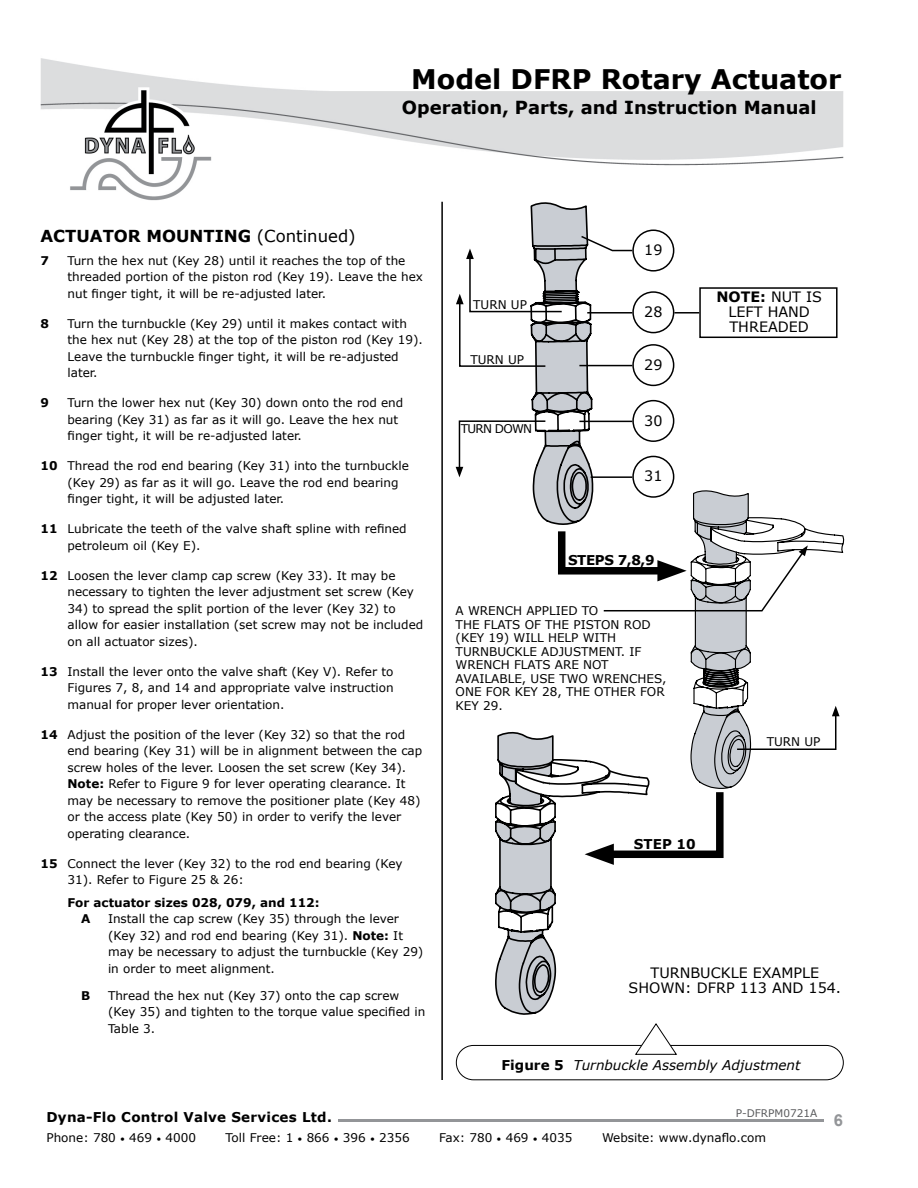
<style>
.page{position:relative;width:918px;height:1188px;background:#fff}
.page>*{position:absolute;margin:0;border:0;box-sizing:border-box;transform-origin:0 0}
.t1{font:700 27px "Verdana";color:#000}
.t2{font:700 18px "Verdana";color:#000}
.t3{font:700 16.5px "Verdana";color:#000}
.t4{font:700 16.5px "Arial";color:#939598}
.t5{font:14.25px/15px "Verdana";color:#000;text-align:center}
.t6{font:700 13.5px "Verdana";letter-spacing:.02em;color:#000}
.t7{font:italic 13.5px "Verdana";color:#000}
.t8{font:12px/16.5px "Verdana";color:#000}
.t9{font:700 12px/16.5px "Verdana";color:#000}
.t10{font:12px "Verdana";letter-spacing:-.06em;color:#000}
.t11{font:10.5px "Verdana";color:#5a5b5d}
.s1{font-weight:400}
.s2{font-weight:700}
.s3{font-weight:700;font-style:normal}
.s4{font-size:9px}
</style>
<div class="page">
<img style="left:41px;top:58px;width:803px;height:144px">
<hr style="left:338px;top:1120px;width:486px;height:2px;background:#939598">
<div style="left:456px;top:1045px;width:388px;height:35px;border:1px solid #000;border-radius:17px"></div>
<svg style="left:635px;top:1023px;width:42px;height:32px"></svg>
<svg style="left:693px;top:529px;width:151px;height:177px"></svg>
<svg style="left:495px;top:732px;width:90px;height:283px"></svg>
<hr style="left:441px;top:202px;width:2px;height:878px;background:#000">
<svg style="left:585px;top:706px;width:255px;height:159px"></svg>
<svg style="left:456px;top:202px;width:352px;height:485px"></svg>
<hr style="left:587px;top:312px;width:45px;height:2px;background:#000">
<hr style="left:579px;top:365px;width:53px;height:1px;background:#000">
<hr style="left:579px;top:421px;width:53px;height:1px;background:#000">
<hr style="left:591px;top:476px;width:41px;height:2px;background:#000">
<div style="left:699px;top:287px;width:139px;height:51px;border:2px solid #000"></div>
<hr style="left:674px;top:312px;width:25px;height:2px;background:#000">
<h1 class="t1" style="left:411px;top:60px;width:432px">Model DFRP Rotary Actuator</h1>
<h2 class="t2" style="left:402px;top:95px;width:416px">Operation, Parts, and Instruction Manual</h2>
<h3 class="t3" style="left:40px;top:224px;width:317px">ACTUATOR MOUNTING <span class="s1">(Continued)</span></h3>
<p class="t9" style="left:40px;top:252px;width:10px">7</p>
<p class="t8" style="left:68px;top:252px;width:357px">Turn the hex nut (Key 28) until it reaches the top of the threaded portion of the piston rod (Key 19). Leave the hex nut finger tight, it will be re-adjusted later.</p>
<p class="t9" style="left:41px;top:315px;width:10px">8</p>
<p class="t8" style="left:68px;top:315px;width:357px">Turn the turnbuckle (Key 29) until it makes contact with the hex nut (Key 28) at the top of the piston rod (Key 19).<br>Leave the turnbuckle finger tight, it will be re-adjusted later.</p>
<p class="t9" style="left:41px;top:394px;width:10px">9</p>
<p class="t8" style="left:68px;top:394px;width:337px">Turn the lower hex nut (Key 30) down onto the rod end bearing (Key 31) as far as it will go. Leave the hex nut finger tight, it will be re-adjusted later.</p>
<p class="t8" style="left:68px;top:457px;width:343px;text-indent:-27px"><span class="s2">10</span> Thread the rod end bearing (Key 31) into the turnbuckle (Key 29) as far as it will go. Leave the rod end bearing finger tight, it will be adjusted later.</p>
<p class="t8" style="left:68px;top:520px;width:341px;text-indent:-27px"><span class="s2">11</span> Lubricate the teeth of the valve shaft spline with refined petroleum oil (Key E).</p>
<p class="t8" style="left:68px;top:567px;width:348px;text-indent:-27px"><span class="s2">12</span> Loosen the lever clamp cap screw (Key 33). It may be necessary to tighten the lever adjustment set screw (Key</p>
<p class="t8" style="left:68px;top:600px;width:357px">34) to spread the split portion of the lever (Key 32) to allow for easier installation (set screw may not be included on all actuator sizes).</p>
<p class="t8" style="left:68px;top:663px;width:328px;text-align:justify;text-indent:-27px"><span class="s2">13</span> Install the lever onto the valve shaft (Key V). Refer to Figures 7, 8, and 14 and appropriate valve instruction manual for proper lever orientation.</p>
<p class="t8" style="left:68px;top:726px;width:356px;text-indent:-27px"><span class="s2">14</span> Adjust the position of the lever (Key 32) so that the rod end bearing (Key 31) will be in alignment between the cap screw holes of the lever. Loosen the set screw (Key 34).<br><span class="s2">Note:</span> Refer to Figure 9 for lever operating clearance. It may be necessary to remove the positioner plate (Key 48) or the access plate (Key 50) in order to verify the lever operating clearance.</p>
<p class="t8" style="left:68px;top:855px;width:337px;text-indent:-27px"><span class="s2">15</span> Connect the lever (Key 32) to the rod end bearing (Key<br>31). Refer to Figure 25 &amp; 26:</p>
<p class="t9" style="left:81px;top:894px;width:240px;text-indent:-14px">For actuator sizes 028, 079, and 112:<br>A</p>
<p class="t8" style="left:108px;top:910px;width:317px">Install the cap screw (Key 35) through the lever (Key 32) and rod end bearing (Key 31). <span class="s2">Note:</span> It may be necessary to adjust the turnbuckle (Key 29) in order to meet alignment.</p>
<p class="t9" style="left:81px;top:987px;width:11px">B</p>
<p class="t8" style="left:108px;top:987px;width:319px">Thread the hex nut (Key 37) onto the cap screw (Key 35) and tighten to the torque value specified in<br>Table 3.</p>
<p class="t8" style="left:473px;top:297px;width:55px">TURN UP</p>
<p class="t8" style="left:470px;top:351px;width:55px">TURN UP</p>
<p class="t10" style="left:461px;top:420px;width:73px">TURN DOWN</p>
<p class="t5" style="left:644px;top:242px;width:20px">19</p>
<p class="t5" style="left:644px;top:304px;width:20px">28</p>
<p class="t5" style="left:644px;top:357px;width:20px">29</p>
<p class="t5" style="left:644px;top:413px;width:20px">30</p>
<p class="t5" style="left:644px;top:469px;width:20px">31</p>
<p class="t6" style="left:568px;top:551px;width:88px">STEPS 7,8,9</p>
<p class="t8" style="left:456px;top:604px;width:212px;line-height:13.5px">A WRENCH APPLIED TO<br>THE FLATS OF THE PISTON ROD (KEY 19) WILL HELP WITH<br>TURNBUCKLE ADJUSTMENT. IF<br>WRENCH FLATS ARE NOT<br>AVAILABLE, USE TWO WRENCHES,<br>ONE FOR KEY 28, THE OTHER FOR<br>KEY 29.</p>
<p class="t5" style="left:716px;top:290px;width:107px"><span class="s2">NOTE:</span> NUT IS<br>LEFT HAND<br>THREADED</p>
<p class="t8" style="left:767px;top:733px;width:55px">TURN UP</p>
<p class="t6" style="left:634px;top:834px;width:63px">STEP 10</p>
<p class="t5" style="left:629px;top:965px;width:214px">TURNBUCKLE EXAMPLE<br>SHOWN: DFRP 113 AND 154.</p>
<p class="t7" style="left:502px;top:1056px;width:300px"><span class="s3">Figure 5</span> Turnbuckle Assembly Adjustment</p>
<p class="t11" style="left:736px;top:1106px;width:83px">P-DFRPM0721A</p>
<p class="t6" style="left:46px;top:1108px;width:287px">Dyna-Flo Control Valve Services Ltd.</p>
<p class="t8" style="left:46px;top:1130px;width:151px">Phone: 780 <span class="s4">•</span> 469 <span class="s4">•</span> 4000</p>
<p class="t8" style="left:226px;top:1130px;width:186px">Toll Free: 1 <span class="s4">•</span> 866 <span class="s4">•</span> 396 <span class="s4">•</span> 2356</p>
<p class="t8" style="left:439px;top:1130px;width:135px">Fax: 780 <span class="s4">•</span> 469 <span class="s4">•</span> 4035</p>
<p class="t8" style="left:602px;top:1130px;width:165px">Website: www.dynaflo.com</p>
<h3 class="t4" style="left:834px;top:1108px;width:11px">6</h3>
</div>
